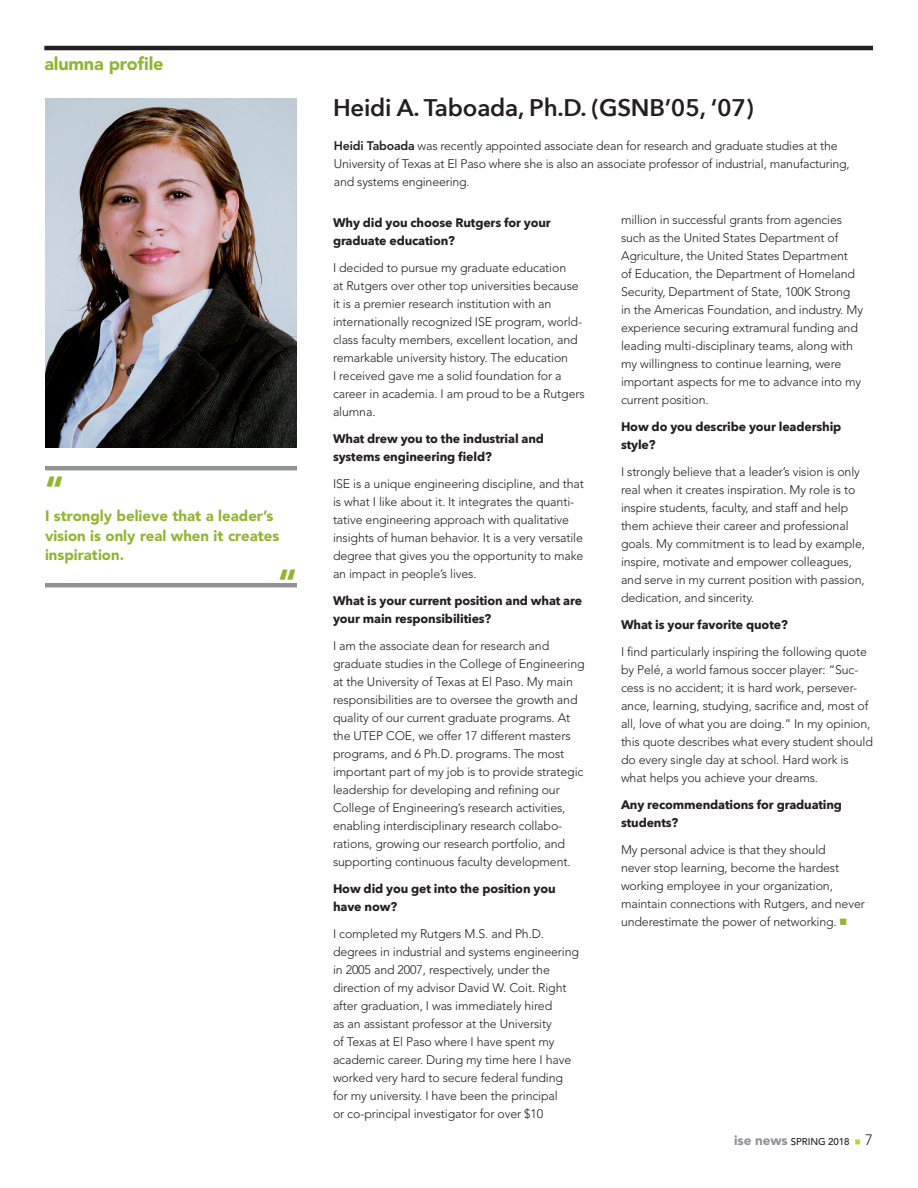
<style>
.page{position:relative;width:918px;height:1188px;background:#fff}
.page>*{position:absolute;margin:0;border:0;box-sizing:border-box;transform-origin:0 0}
.Quote_rule_above{font:900 36px "Avenir LT Std";color:#90b531}
.Quote_rule_below{font:900 36px "Avenir LT Std";color:#90b531}
.Bold_Head_16_pt{font:600 24px "Avenir Next";letter-spacing:-.01em;color:#231f20}
.Small_item_head{font:900 18px "Avenir LT Std";letter-spacing:-.01em;color:#90b531}
.Pull_Quote{font:900 15px/19.5px "Avenir LT Std";color:#90b531}
.t1{font:300 15px "Avenir LT Std";color:#231f20}
.Body_Text{font:300 12.3px/18px "Avenir LT Std";letter-spacing:-.01em;color:#231f20}
.Body_Text-2{font:700 12.3px/18px "Avenir Next";letter-spacing:-.01em;color:#231f20}
.t2{font:500 9.75px "Avenir LT Std";letter-spacing:-.01em;color:#231f20}
.s1{font-weight:800}
.s2{font-family:"Universal Newswith Comm Pi";font-weight:400;color:#90b531}
.s3{font-weight:900;font-size:13.5px;color:#919295}
</style>
<div class="page">
<img style="left:45px;top:99px;width:252px;height:348px">
<hr style="left:44px;top:46px;width:829px;height:4px;background:#231f20">
<hr style="left:45px;top:466px;width:252px;height:4px;background:#919295">
<hr style="left:45px;top:583px;width:252px;height:4px;background:#919295">
<p class="Small_item_head" style="left:44px;top:53px;width:121px">alumna profile</p>
<p class="Quote_rule_above" style="left:45px;top:468px;width:20px">“</p>
<p class="Pull_Quote" style="left:45px;top:506px;width:236px">I strongly believe that a leader’s vision is only real when it creates inspiration.</p>
<p class="Quote_rule_below" style="left:278px;top:561px;width:20px">“</p>
<p class="Bold_Head_16_pt" style="left:333px;top:87px;width:422px">Heidi A. Taboada, Ph.D. (GSNB’05, ‘07)</p>
<p class="Body_Text" style="left:334px;top:137px;width:517px"><span class="s1">Heidi Taboada</span> was recently appointed associate dean for research and graduate studies at the<br>University of Texas at El Paso where she is also an associate professor of industrial, manufacturing, and systems engineering.</p>
<p class="Body_Text-2" style="left:333px;top:213px;width:219px">Why did you choose Rutgers for your graduate education?</p>
<p class="Body_Text" style="left:333px;top:258px;width:253px">I decided to pursue my graduate education<br>at Rutgers over other top universities because it is a premier research institution with an internationally recognized ISE program, world&shy;class faculty members, excellent location, and remarkable university history. The education<br>I received gave me a solid foundation for a career in academia. I am proud to be a Rutgers alumna.</p>
<p class="Body_Text-2" style="left:333px;top:429px;width:213px">What drew you to the industrial and systems engineering field?</p>
<p class="Body_Text" style="left:333px;top:474px;width:252px">ISE is a unique engineering discipline, and that is what I like about it. It integrates the quanti&shy;tative engineering approach with qualitative insights of human behavior. It is a very versatile degree that gives you the opportunity to make an impact in people’s lives.</p>
<p class="Body_Text-2" style="left:333px;top:591px;width:251px">What is your current position and what are your main responsibilities?</p>
<p class="Body_Text" style="left:333px;top:636px;width:253px">I am the associate dean for research and graduate studies in the College of Engineering at the University of Texas at El Paso. My main responsibilities are to oversee the growth and quality of our current graduate programs. At the UTEP COE, we offer 17 different masters programs, and 6 Ph.D. programs. The most important part of my job is to provide strategic leadership for developing and refining our College of Engineering’s research activities, enabling interdisciplinary research collabo&shy;rations, growing our research portfolio, and supporting continuous faculty development.</p>
<p class="Body_Text-2" style="left:333px;top:879px;width:224px">How did you get into the position you have now?</p>
<p class="Body_Text" style="left:333px;top:924px;width:248px">I completed my Rutgers M.S. and Ph.D. degrees in industrial and systems engineering in 2005 and 2007, respectively, under the direction of my advisor David W. Coit. Right after graduation, I was immediately hired<br>as an assistant professor at the University<br>of Texas at El Paso where I have spent my academic career. During my time here I have worked very hard to secure federal funding for my university. I have been the principal<br>or co-principal investigator for over $10</p>
<p class="Body_Text" style="left:621px;top:210px;width:244px">million in successful grants from agencies such as the United States Department of Agriculture, the United States Department<br>of Education, the Department of Homeland Security, Department of State, 100K Strong in the Americas Foundation, and industry. My experience securing extramural funding and leading multi-disciplinary teams, along with my willingness to continue learning, were important aspects for me to advance into my current position.</p>
<p class="Body_Text-2" style="left:621px;top:417px;width:222px">How do you describe your leadership style?</p>
<p class="Body_Text" style="left:621px;top:462px;width:246px">I strongly believe that a leader’s vision is only real when it creates inspiration. My role is to inspire students, faculty, and staff and help them achieve their career and professional goals. My commitment is to lead by example, inspire, motivate and empower colleagues, and serve in my current position with passion, dedication, and sincerity.</p>
<p class="Body_Text-2" style="left:621px;top:615px;width:168px">What is your favorite quote?</p>
<p class="Body_Text" style="left:621px;top:642px;width:253px">I find particularly inspiring the following quote by Pelé, a world famous soccer player: “Suc&shy;cess is no accident; it is hard work, persever&shy;ance, learning, studying, sacrifice and, most of all, love of what you are doing.” In my opinion, this quote describes what every student should do every single day at school. Hard work is what helps you achieve your dreams.</p>
<p class="Body_Text-2" style="left:621px;top:795px;width:223px">Any recommendations for graduating students?</p>
<p class="Body_Text" style="left:621px;top:840px;width:245px">My personal advice is that they should<br>never stop learning, become the hardest working employee in your organization, maintain connections with Rutgers, and never underestimate the power of networking. <span class="s2">n</span></p>
<p class="t2" style="left:734px;top:1136px;width:128px"><span class="s3">ise news</span> SPRING 2018 <sup>m</sup></p>
<p class="t1" style="left:865px;top:1131px;width:9px">7</p>
</div>
